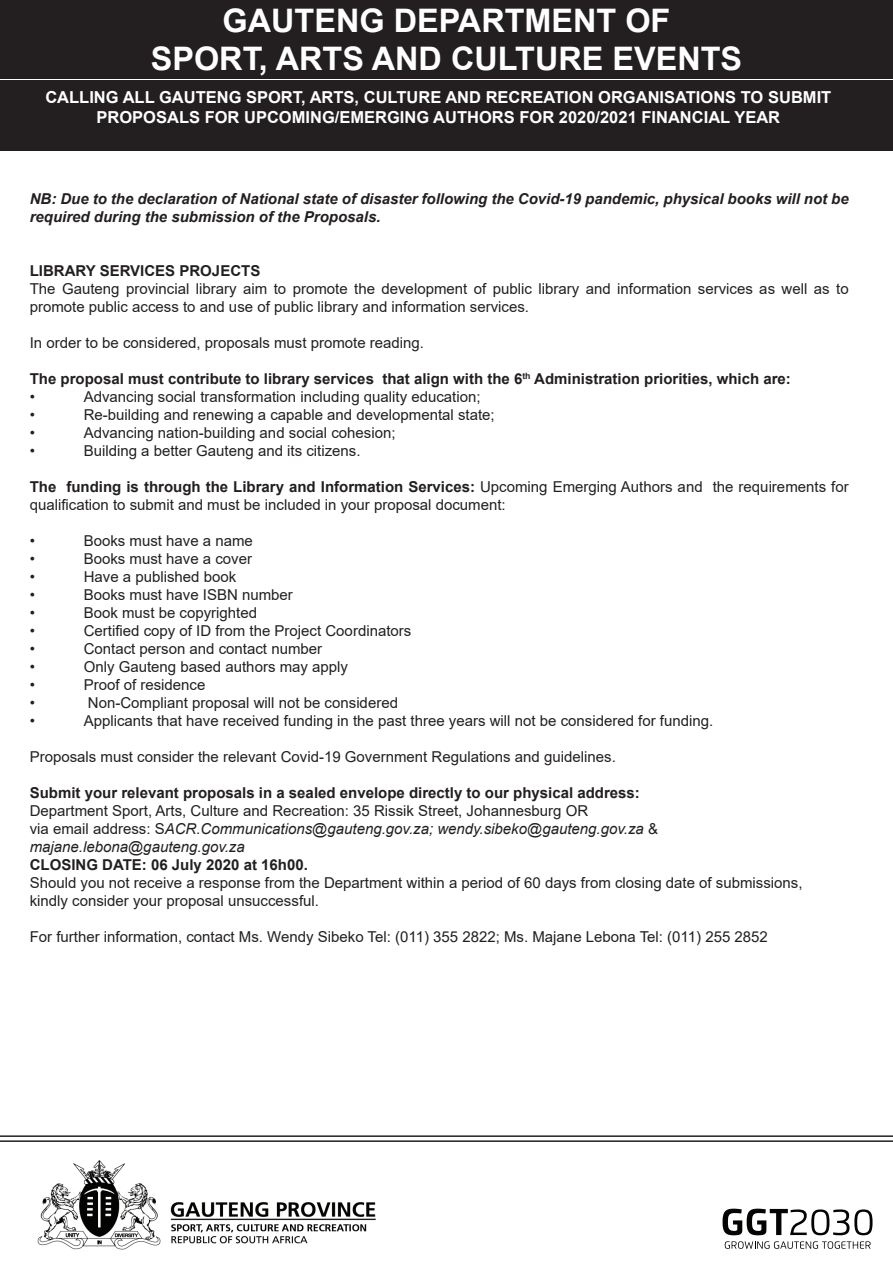
<style>
.page{position:relative;width:893px;height:1263px;background:#fff}
.page>*{position:absolute;margin:0;border:0;box-sizing:border-box;transform-origin:0 0}
.t1{font:700 32.4px/38.8px "Arial";color:#fff;text-align:center}
.t2{font:700 16.5px/19.8px "Arial";color:#fff;text-align:center}
.t3{font:15px/18px "Arial";color:#231f20}
.t4{font:700 15px/18px "Arial";color:#231f20}
.t5{font:italic 700 15px/18px "Arial";color:#231f20}
.s1{font-weight:400}
.s2{font-weight:700}
.s3{font-style:italic}
</style>
<div class="page">
<div style="left:0;top:80px;width:893px;height:71px;background:#231f20"></div>
<div style="left:0;top:0;width:893px;height:78px;background:#231f20"></div>
<hr style="left:0;top:1135px;width:893px;height:2px;background:#231f20">
<hr style="left:0;top:1140px;width:893px;height:2px;background:#231f20">
<img style="left:37px;top:1160px;width:339px;height:90px">
<svg style="left:722px;top:1209px;width:150px;height:26px"></svg>
<svg style="left:725px;top:1241px;width:146px;height:8px"></svg>
<h1 class="t1" style="left:151px;top:1px;width:593px">GAUTENG DEPARTMENT OF<br>SPORT, ARTS AND CULTURE EVENTS</h1>
<p class="t2" style="left:45px;top:87px;width:787px">CALLING ALL GAUTENG SPORT, ARTS, CULTURE AND RECREATION ORGANISATIONS TO SUBMIT<br>PROPOSALS FOR UPCOMING/EMERGING AUTHORS FOR 2020/2021 FINANCIAL YEAR</p>
<p class="t5" style="left:30px;top:190px;width:820px">NB: Due to the declaration of National state of disaster following the Covid-19 pandemic, physical books will not be required during the submission of the Proposals.</p>
<p class="t4" style="left:30px;top:262px;width:232px">LIBRARY SERVICES PROJECTS</p>
<p class="t3" style="left:30px;top:279px;width:820px">The Gauteng provincial library aim to promote the development of public library and information services as well as to promote public access to and use of public library and information services.</p>
<p class="t3" style="left:30px;top:333px;width:396px">In order to be considered, proposals must promote reading.</p>
<p class="t4" style="left:30px;top:370px;width:763px">The proposal must contribute to library services that align with the 6<sup>th</sup> Administration priorities, which are: <span class="s1">•</span></p>
<p class="t3" style="left:84px;top:387px;width:398px">Advancing social transformation including quality education;</p>
<p class="t3" style="left:30px;top:405px;width:7px">•</p>
<p class="t3" style="left:84px;top:405px;width:413px">Re-building and renewing a capable and developmental state;</p>
<p class="t3" style="left:30px;top:423px;width:7px">•</p>
<p class="t3" style="left:84px;top:423px;width:313px">Advancing nation-building and social cohesion;</p>
<p class="t3" style="left:30px;top:441px;width:7px">•</p>
<p class="t3" style="left:84px;top:441px;width:278px">Building a better Gauteng and its citizens.</p>
<p class="t3" style="left:30px;top:477px;width:820px"><span class="s2">The funding is through the Library and Information Services:</span> Upcoming Emerging Authors and the requirements for qualification to submit and must be included in your proposal document:</p>
<p class="t3" style="left:30px;top:531px;width:7px">•</p>
<p class="t3" style="left:84px;top:531px;width:171px">Books must have a name</p>
<p class="t3" style="left:30px;top:549px;width:7px">•</p>
<p class="t3" style="left:84px;top:549px;width:170px">Books must have a cover</p>
<p class="t3" style="left:30px;top:567px;width:7px">•</p>
<p class="t3" style="left:84px;top:567px;width:154px">Have a published book</p>
<p class="t3" style="left:30px;top:585px;width:7px">•</p>
<p class="t3" style="left:84px;top:585px;width:211px">Books must have ISBN number</p>
<p class="t3" style="left:30px;top:603px;width:7px">•</p>
<p class="t3" style="left:84px;top:603px;width:175px">Book must be copyrighted</p>
<p class="t3" style="left:30px;top:621px;width:7px">•</p>
<p class="t3" style="left:84px;top:621px;width:329px">Certified copy of ID from the Project Coordinators</p>
<p class="t3" style="left:30px;top:639px;width:7px">•</p>
<p class="t3" style="left:84px;top:639px;width:240px">Contact person and contact number</p>
<p class="t3" style="left:30px;top:657px;width:7px">•</p>
<p class="t3" style="left:84px;top:657px;width:266px">Only Gauteng based authors may apply</p>
<p class="t3" style="left:30px;top:675px;width:7px">•</p>
<p class="t3" style="left:84px;top:675px;width:123px">Proof of residence</p>
<p class="t3" style="left:30px;top:693px;width:7px">•</p>
<p class="t3" style="left:88px;top:693px;width:312px">Non-Compliant proposal will not be considered</p>
<p class="t3" style="left:30px;top:711px;width:7px">•</p>
<p class="t3" style="left:84px;top:711px;width:631px">Applicants that have received funding in the past three years will not be considered for funding.</p>
<p class="t3" style="left:30px;top:747px;width:588px">Proposals must consider the relevant Covid-19 Government Regulations and guidelines.</p>
<p class="t4" style="left:30px;top:784px;width:612px">Submit your relevant proposals in a sealed envelope directly to our physical address:</p>
<p class="t3" style="left:30px;top:801px;width:630px">Department Sport, Arts, Culture and Recreation: 35 Rissik Street, Johannesburg OR<br>via email address: S<span class="s3">ACR.Communications@gauteng.gov.za; wendy.sibeko@gauteng.gov.za</span> &amp; <span class="s3">majane.lebona@gauteng.gov.za</span></p>
<p class="t4" style="left:30px;top:856px;width:280px">CLOSING DATE: 06 July 2020 at 16h00.</p>
<p class="t3" style="left:30px;top:873px;width:774px">Should you not receive a response from the Department within a period of 60 days from closing date of submissions, kindly consider your proposal unsuccessful.</p>
<p class="t3" style="left:30px;top:927px;width:740px">For further information, contact Ms. Wendy Sibeko Tel: (011) 355 2822; Ms. Majane Lebona Tel: (011) 255 2852</p>
</div>
